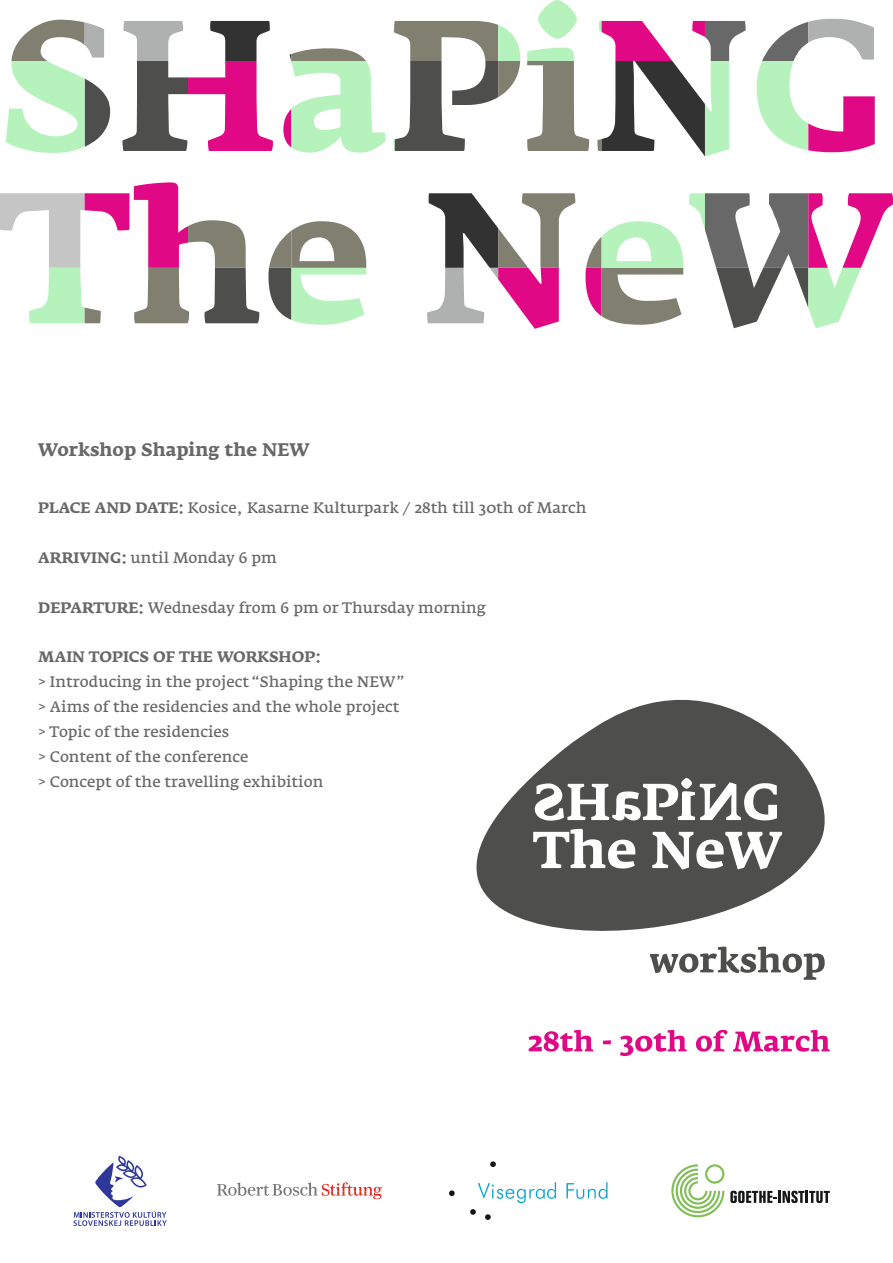
<style>
.page{position:relative;width:893px;height:1263px;background:#fff}
.page>*{position:absolute;margin:0;border:0;box-sizing:border-box;transform-origin:0 0}
.t1{font:italic 500 18px "Fedra Serif A";color:#686868}
.t2{font:15px/24.9px "Fedra Serif A";color:#686868}
.t3{font:italic 500 15px "Fedra Serif A";color:#686868}
.s1{font-weight:500;font-style:italic}
</style>
<div class="page">
<svg style="left:0;top:182px;width:366px;height:143px"></svg>
<svg style="left:427px;top:193px;width:466px;height:136px"></svg>
<svg style="left:6px;top:0;width:869px;height:156px"></svg>
<svg style="left:217px;top:1182px;width:165px;height:17px"></svg>
<svg style="left:449px;top:1161px;width:158px;height:59px"></svg>
<svg style="left:730px;top:1191px;width:100px;height:12px"></svg>
<svg style="left:671px;top:1164px;width:53px;height:53px"></svg>
<svg style="left:73px;top:1156px;width:94px;height:70px"></svg>
<svg style="left:528px;top:1030px;width:302px;height:26px"></svg>
<svg style="left:654px;top:970px;width:168px;height:10px"></svg>
<svg style="left:476px;top:699px;width:349px;height:271px;fill:#4e4e4d"></svg>
<svg style="left:533px;top:778px;width:249px;height:92px"></svg>
<p class="t1" style="left:38px;top:442px;width:272px">Workshop Shaping the NEW</p>
<p class="t2" style="left:38px;top:496px;width:550px"><span class="s1">PLACE AND DATE:</span> Kosice, Kasarne Kulturpark / 28th till 30th of March</p>
<p class="t2" style="left:38px;top:546px;width:240px"><span class="s1">ARRIVING:</span> until Monday 6 pm</p>
<p class="t2" style="left:38px;top:596px;width:449px"><span class="s1">DEPARTURE:</span> Wednesday from 6 pm or Thursday morning</p>
<p class="t3" style="left:38px;top:651px;width:285px">MAIN TOPICS OF THE WORKSHOP:</p>
<p class="t2" style="left:38px;top:671px;width:368px">&gt; Introducing in the project “Shaping the NEW” &gt; Aims of the residencies and the whole project &gt; Topic of the residencies<br>&gt; Content of the conference<br>&gt; Concept of the travelling exhibition</p>
</div>
